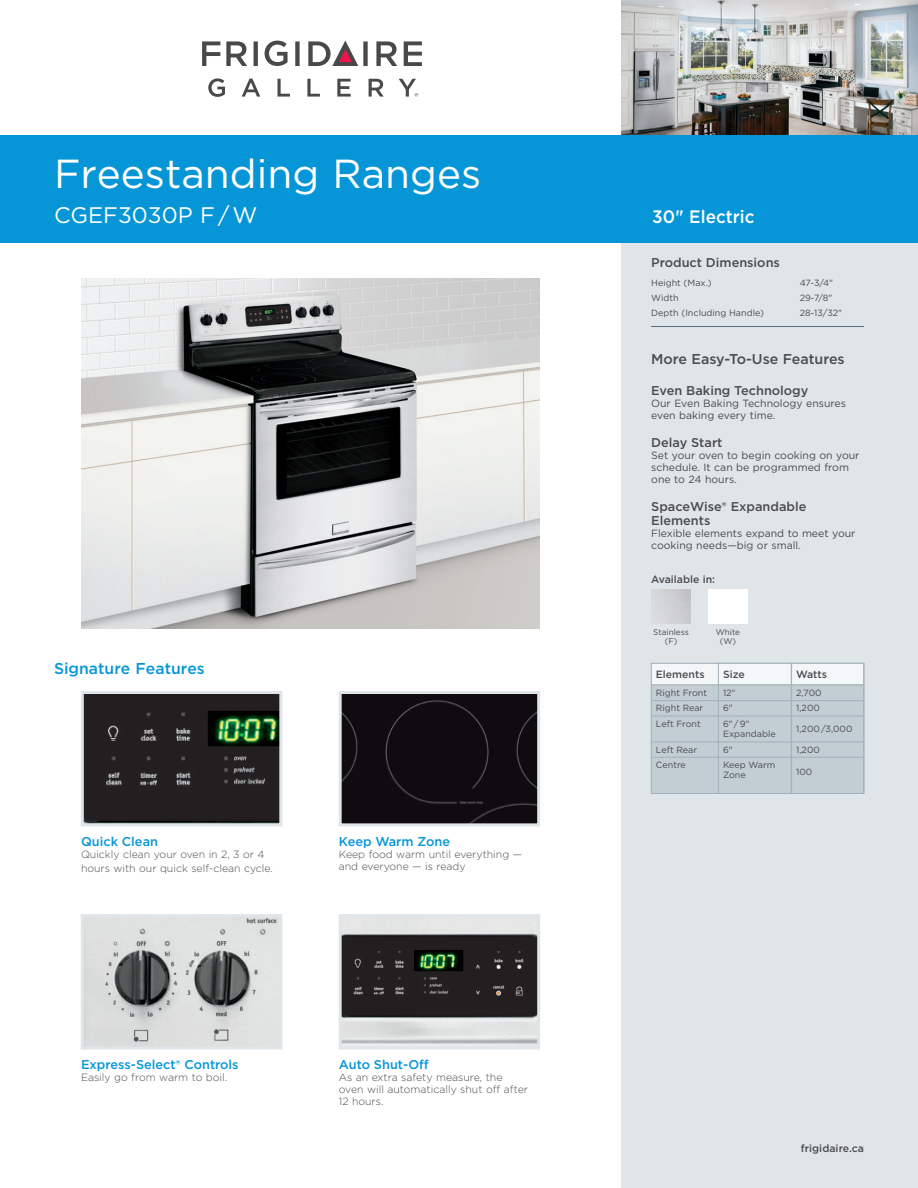
<style>
.page{position:relative;width:918px;height:1188px;background:#fff}
.page>*{position:absolute;margin:0;border:0;box-sizing:border-box;transform-origin:0 0}
.t1{font:40.5px "Gotham";color:#fff}
.t2{font:22.5px "Gotham";color:#fff}
.t3{font:500 18px "Gotham";color:#fff;scale:.95 1}
.t4{font:500 15.75px "Gotham";color:#0696d7}
.t5{font:500 14.25px "Gotham";color:#4b4c4d}
.t6{font:500 12.75px/14.2px "Gotham";color:#4b4c4d}
.t7{font:500 12.75px "Gotham";color:#0696d7}
.t8{font:300 10.5px/12px "Gotham";color:#4b4c4d}
.t9{font:10.5px/12px "Gotham";color:#4b4c4d}
.t10{font:500 10.5px "Gotham";color:#4b4c4d}
.t11{font:9px/15.3px "Gotham";color:#4b4c4d}
.t12{font:8.25px/9px "Gotham";color:#4b4c4d;text-align:center}
</style>
<div class="page">
<div style="left:621px;top:0;width:297px;height:1188px;background:#dfe5e9"></div>
<img style="left:621px;top:0;width:297px;height:135px">
<div style="left:0;top:135px;width:918px;height:108px;background:#0696d7"></div>
<hr style="left:651px;top:326px;width:213px;height:1px;background:#5b6f7b">
<svg style="left:208px;top:78px;width:17px;height:19px"></svg>
<svg style="left:242px;top:79px;width:18px;height:18px"></svg>
<svg style="left:277px;top:79px;width:13px;height:18px"></svg>
<svg style="left:307px;top:79px;width:13px;height:18px"></svg>
<svg style="left:337px;top:79px;width:14px;height:18px"></svg>
<svg style="left:369px;top:79px;width:15px;height:18px"></svg>
<svg style="left:265px;top:41px;width:23px;height:25px"></svg>
<svg style="left:404px;top:41px;width:18px;height:25px"></svg>
<svg style="left:202px;top:41px;width:18px;height:25px"></svg>
<svg style="left:226px;top:41px;width:21px;height:25px"></svg>
<svg style="left:254px;top:41px;width:4px;height:25px"></svg>
<svg style="left:295px;top:41px;width:5px;height:25px"></svg>
<svg style="left:376px;top:41px;width:21px;height:25px"></svg>
<svg style="left:308px;top:40px;width:60px;height:26px"></svg>
<svg style="left:399px;top:79px;width:19px;height:18px"></svg>
<img style="left:81px;top:279px;width:459px;height:349px">
<img style="left:343px;top:918px;width:193px;height:128px">
<div style="left:339px;top:914px;width:201px;height:136px;border:3px solid #dfe5e9"></div>
<img style="left:85px;top:695px;width:193px;height:127px">
<div style="left:81px;top:691px;width:201px;height:135px;border:3px solid #dfe5e9"></div>
<div style="left:651px;top:663px;width:213px;height:131px;background:#c3cdd4"></div>
<div style="left:651px;top:663px;width:212px;height:22px;background:#f4f6f7"></div>
<hr style="left:651px;top:685px;width:212px;height:1px;background:#a2b1bb">
<hr style="left:651px;top:700px;width:212px;height:1px;background:#a2b1bb">
<hr style="left:651px;top:716px;width:212px;height:1px;background:#a2b1bb">
<hr style="left:651px;top:742px;width:212px;height:1px;background:#a2b1bb">
<hr style="left:651px;top:757px;width:212px;height:1px;background:#a2b1bb">
<div style="left:718px;top:663px;width:73px;height:131px;border:1px solid #a2b1bb"></div>
<div style="left:791px;top:663px;width:73px;height:131px;border:1px solid #a2b1bb"></div>
<div style="left:343px;top:695px;width:193px;height:127px;background:#0f0b0e"></div>
<div style="left:339px;top:691px;width:201px;height:135px;border:3px solid #dfe5e9"></div>
<img style="left:85px;top:918px;width:193px;height:128px">
<div style="left:81px;top:914px;width:201px;height:136px;border:3px solid #dfe5e9"></div>
<div style="left:708px;top:590px;width:40px;height:34px;background:#fff"></div>
<h1 class="t1" style="left:54px;top:147px;width:429px">Freestanding Ranges</h1>
<h2 class="t2" style="left:54px;top:201px;width:205px">CGEF3030P F / W</h2>
<h3 class="t4" style="left:54px;top:658px;width:152px">Signature Features</h3>
<p class="t7" style="left:81px;top:833px;width:79px">Quick Clean</p>
<p class="t8" style="left:81px;top:847px;width:193px;line-height:14.2px">Quickly clean your oven in 2, 3 or 4 hours with our quick self-clean cycle.</p>
<p class="t7" style="left:339px;top:833px;width:113px">Keep Warm Zone</p>
<p class="t8" style="left:339px;top:848px;width:185px">Keep food warm until everything — and everyone — is ready</p>
<p class="t7" style="left:81px;top:1056px;width:159px">Express-Select® Controls</p>
<p class="t8" style="left:81px;top:1071px;width:148px">Easily go from warm to boil.</p>
<p class="t7" style="left:339px;top:1056px;width:91px">Auto Shut-Off</p>
<p class="t8" style="left:339px;top:1071px;width:191px">As an extra safety measure, the oven will automatically shut off after<br>12 hours.</p>
<h3 class="t3" style="left:652px;top:205px;width:109px">30" Electric</h3>
<p class="t6" style="left:651px;top:255px;width:130px">Product Dimensions</p>
<p class="t11" style="left:651px;top:275px;width:62px">Height (Max.)</p>
<p class="t11" style="left:800px;top:275px;width:35px">47-3/4"</p>
<p class="t11" style="left:651px;top:290px;width:29px">Width</p>
<p class="t11" style="left:800px;top:290px;width:34px">29-7/8"</p>
<p class="t11" style="left:651px;top:305px;width:114px">Depth (Including Handle)</p>
<p class="t11" style="left:800px;top:305px;width:44px">28-13/32"</p>
<h3 class="t5" style="left:651px;top:349px;width:195px">More Easy-To-Use Features</h3>
<p class="t6" style="left:651px;top:384px;width:159px">Even Baking Technology</p>
<p class="t9" style="left:651px;top:397px;width:196px">Our Even Baking Technology ensures even baking every time.</p>
<p class="t6" style="left:651px;top:435px;width:73px">Delay Start</p>
<p class="t9" style="left:651px;top:449px;width:210px">Set your oven to begin cooking on your schedule. It can be programmed from one to 24 hours.</p>
<p class="t6" style="left:651px;top:499px;width:157px">SpaceWise® Expandable<br>Elements</p>
<p class="t9" style="left:651px;top:527px;width:206px">Flexible elements expand to meet your cooking needs—big or small.</p>
<p class="t10" style="left:651px;top:573px;width:65px">Available in:</p>
<p class="t12" style="left:653px;top:627px;width:37px">Stainless (F)</p>
<p class="t12" style="left:716px;top:627px;width:26px">White (W)</p>
<p class="t10" style="left:656px;top:667px;width:50px">Elements</p>
<p class="t11" style="left:656px;top:685px;width:53px">Right Front<br>Right Rear<br>Left Front</p>
<p class="t11" style="left:656px;top:742px;width:43px">Left Rear<br>Centre</p>
<p class="t10" style="left:723px;top:667px;width:23px">Size</p>
<p class="t11" style="left:723px;top:685px;width:28px">12"<br>6"<br>6" / 9"</p>
<p class="t11" style="left:723px;top:726px;width:54px">Expandable<br>6"<br>Keep Warm</p>
<p class="t11" style="left:723px;top:767px;width:24px">Zone</p>
<p class="t10" style="left:796px;top:667px;width:32px">Watts</p>
<p class="t11" style="left:796px;top:685px;width:27px">2,700<br>1,200</p>
<p class="t11" style="left:796px;top:721px;width:58px">1,200 /3,000</p>
<p class="t11" style="left:796px;top:742px;width:25px">1,200</p>
<p class="t11" style="left:796px;top:764px;width:18px">100</p>
<p class="t10" style="left:801px;top:1141px;width:65px">frigidaire.ca</p>
</div>
